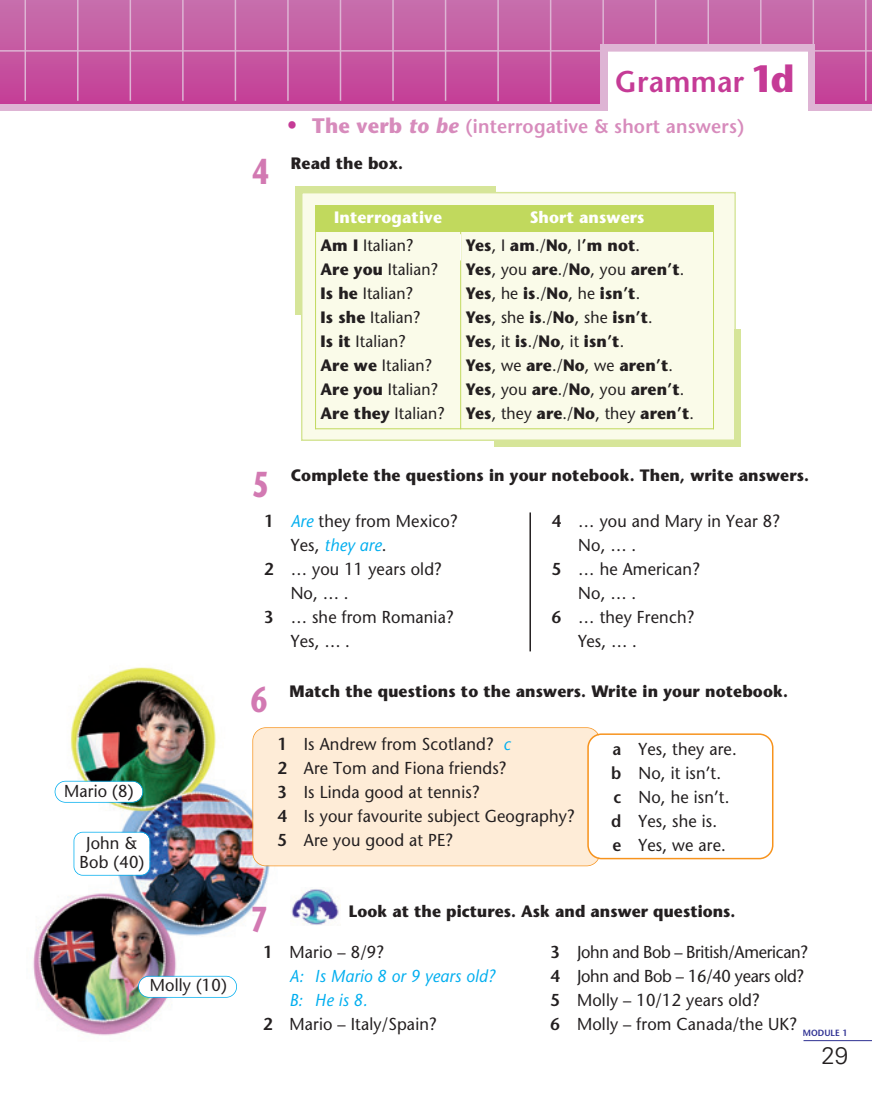
<style>
.page{position:relative;width:872px;height:1106px;background:#fff}
.page>*{position:absolute;margin:0;border:0;box-sizing:border-box;transform-origin:0 0}
.t1{font:700 36px "Stone Sans Std";color:#d279b2;scale:.7 1}
.t2{font:600 30px "Stone Sans Std";letter-spacing:.01em;color:#c53b96;scale:.95 1}
.t3{font:300 24px "Univers LT Std";color:#231f20}
.t4{font:600 19.5px "Stone Sans Std";letter-spacing:.01em;color:#d78bbc;scale:.95 1}
.t5{font:500 17.25px/24px "Stone Sans Std";letter-spacing:.01em;color:#231f20;scale:.95 1}
.t6{font:500 17.25px/24px "Stone Sans Std";letter-spacing:-.02em;color:#231f20;scale:.95 1}
.t7{font:italic 500 17.25px "Stone Sans Std";letter-spacing:.01em;color:#00aeef;scale:.95 1}
.t8{font:700 16.5px/24px "Stone Sans Std";letter-spacing:.01em;color:#231f20;scale:.95 1}
.t9{font:500 16.5px/24px "Stone Sans Std";letter-spacing:.01em;color:#231f20;scale:.95 1}
.t10{font:700 16.5px "Stone Sans Std";letter-spacing:.01em;color:#fff;scale:.95 1}
.t11{font:600 9px "Stone Sans Std";letter-spacing:.01em;color:#2e3092;scale:.95 1}
.s1{font-weight:700;font-size:37.5px}
.s2{font-family:"Helvetica LT Std";font-weight:900;font-size:22.5px;color:#c53b96}
.s3{font-weight:700;font-size:21px}
.s4{font-weight:700;font-style:italic;font-size:21px}
.s5{font-weight:700}
.s6{font-weight:500}
.s7{font-weight:600}
.s8{font-style:italic;color:#00aeef}
.s9{font-style:normal;color:#231f20}
</style>
<div class="page">
<hr style="left:803px;top:1040px;width:69px;height:1px;background:#2e3092">
<div style="left:0;top:39px;width:872px;height:72px;background:#deb4d4"></div>
<div style="left:0;top:0;width:872px;height:103px;background:linear-gradient(to bottom,#c771ad,#c54097)"></div>
<hr style="left:25px;top:0;width:1px;height:101px;background:#deb4d4">
<hr style="left:77px;top:0;width:2px;height:101px;background:#deb4d4">
<hr style="left:130px;top:0;width:1px;height:101px;background:#deb4d4">
<hr style="left:182px;top:0;width:2px;height:101px;background:#deb4d4">
<hr style="left:235px;top:0;width:1px;height:101px;background:#deb4d4">
<hr style="left:287px;top:0;width:2px;height:101px;background:#deb4d4">
<hr style="left:340px;top:0;width:1px;height:101px;background:#deb4d4">
<hr style="left:392px;top:0;width:2px;height:101px;background:#deb4d4">
<hr style="left:445px;top:0;width:1px;height:101px;background:#deb4d4">
<hr style="left:497px;top:0;width:2px;height:101px;background:#deb4d4">
<hr style="left:550px;top:0;width:1px;height:102px;background:#deb4d4">
<hr style="left:602px;top:0;width:2px;height:101px;background:#deb4d4">
<hr style="left:655px;top:0;width:1px;height:101px;background:#deb4d4">
<hr style="left:707px;top:0;width:2px;height:45px;background:#deb4d4">
<hr style="left:760px;top:0;width:1px;height:44px;background:#deb4d4">
<hr style="left:812px;top:0;width:2px;height:48px;background:#deb4d4">
<hr style="left:865px;top:0;width:1px;height:101px;background:#deb4d4">
<div style="left:600px;top:45px;width:215px;height:61px;background:#deb4d4"></div>
<div style="left:608px;top:52px;width:200px;height:61px;background:#fff"></div>
<hr style="left:0;top:50px;width:872px;height:2px;background:#deb4d4">
<img style="left:33px;top:667px;width:250px;height:369px">
<div style="left:55px;top:782px;width:87px;height:20px;background:#fff;border-radius:10px"></div>
<div style="left:55px;top:781px;width:88px;height:22px;border:2px solid #00aeef;border-radius:11px"></div>
<div style="left:139px;top:977px;width:97px;height:20px;background:#fff;border-radius:10px"></div>
<div style="left:138px;top:976px;width:99px;height:22px;border:2px solid #00aeef;border-radius:11px"></div>
<div style="left:74px;top:833px;width:76px;height:42px;background:#fff;border-radius:9px"></div>
<div style="left:74px;top:832px;width:76px;height:44px;border:2px solid #00aeef;border-radius:9px"></div>
<img style="left:291px;top:889px;width:50px;height:36px">
<div style="left:253px;top:728px;width:346px;height:138px;background:#feecd7;border-radius:13px"></div>
<div style="left:252px;top:727px;width:348px;height:139px;border:2px solid #f7931d;border-radius:14px"></div>
<svg style="left:587px;top:733px;width:186px;height:126px"></svg>
<div style="left:295px;top:186px;width:201px;height:129px;background:#d6e599"></div>
<div style="left:494px;top:329px;width:246px;height:117px;background:#d6e599"></div>
<div style="left:302px;top:193px;width:432px;height:246px;background:#fafbe9"></div>
<div style="left:301px;top:192px;width:435px;height:249px;border:2px solid #d6e599"></div>
<div style="left:315px;top:205px;width:146px;height:27px;background:#c1d95d"></div>
<div style="left:461px;top:205px;width:253px;height:27px;background:#c1d95d"></div>
<hr style="left:315px;top:205px;width:1px;height:224px;background:#c1d95d">
<hr style="left:460px;top:205px;width:1px;height:224px;background:#c1d95d">
<hr style="left:713px;top:205px;width:1px;height:224px;background:#c1d95d">
<hr style="left:315px;top:428px;width:399px;height:1px;background:#c1d95d">
<svg style="left:460px;top:234px;width:1px;height:26px"></svg>
<hr style="left:529px;top:512px;width:2px;height:139px;background:#231f20">
<p class="t5" style="left:64px;top:781px;width:75px">Mario (8)</p>
<p class="t5" style="left:80px;top:835px;width:70px;line-height:19.5px;text-align:center">John &amp;<br>Bob (40)</p>
<p class="t5" style="left:150px;top:974px;width:83px">Molly (10)</p>
<h2 class="t2" style="left:615px;top:70px;width:190px">Grammar <span class="s1">1d</span></h2>
<p class="t4" style="left:287px;top:118px;width:483px"><span class="s2">•</span> <span class="s3">The verb</span> <span class="s4">to be</span> (interrogative &amp; short answers)</p>
<h1 class="t1" style="left:253px;top:158px;width:24px">4</h1>
<p class="t8" style="left:291px;top:153px;width:120px">Read the box.</p>
<p class="t10" style="left:334px;top:211px;width:115px">Interrogative</p>
<p class="t10" style="left:530px;top:211px;width:122px">Short answers</p>
<p class="t9" style="left:320px;top:235px;width:132px"><span class="s5">Am I</span> Italian?<br><span class="s5">Are you</span> Italian?<br><span class="s5">Is he</span> Italian?<br><span class="s5">Is she</span> Italian?<br><span class="s5">Is it</span> Italian?<br><span class="s5">Are we</span> Italian?<br><span class="s5">Are you</span> Italian?<br><span class="s5">Are they</span> Italian?</p>
<p class="t8" style="left:466px;top:235px;width:242px">Yes<span class="s6">, I</span> am<span class="s6">./</span>No<span class="s6">, I</span>’m not<span class="s6">.<br></span>Yes<span class="s6">, you</span> are<span class="s6">./</span>No<span class="s6">, you</span> aren’t<span class="s6">.<br></span>Yes<span class="s6">, he</span> is<span class="s6">./</span>No<span class="s6">, he</span> isn’t<span class="s6">.<br></span>Yes<span class="s6">, she</span> is<span class="s6">./</span>No<span class="s6">, she</span> isn’t<span class="s6">.<br></span>Yes<span class="s6">, it</span> is<span class="s6">./</span>No<span class="s6">, it</span> isn’t<span class="s6">.<br></span>Yes<span class="s6">, we</span> are<span class="s6">./</span>No<span class="s6">, we</span> aren’t<span class="s6">.<br></span>Yes<span class="s6">, you</span> are<span class="s6">./</span>No<span class="s6">, you</span> aren’t<span class="s6">.<br></span>Yes<span class="s6">, they</span> are<span class="s6">./</span>No<span class="s6">, they</span> aren’t<span class="s6">.</span></p>
<h1 class="t1" style="left:252px;top:470px;width:24px">5</h1>
<p class="t8" style="left:291px;top:465px;width:547px">Complete the questions in your notebook. Then, write answers.</p>
<p class="t5" style="left:264px;top:511px;width:205px"><span class="s7">1</span> <span class="s8">Are</span> they from Mexico?</p>
<p class="t7" style="left:291px;top:538px;width:102px"><span class="s9">Yes,</span> they are<span class="s9">.</span></p>
<p class="t5" style="left:264px;top:559px;width:188px"><span class="s7">2</span> … you 11 years old?</p>
<p class="t5" style="left:291px;top:583px;width:62px">No, … .</p>
<p class="t5" style="left:264px;top:607px;width:201px"><span class="s7">3</span> … she from Romania?</p>
<p class="t5" style="left:291px;top:631px;width:64px">Yes, … .</p>
<p class="t5" style="left:552px;top:511px;width:242px"><span class="s7">4</span> … you and Mary in Year 8?</p>
<p class="t5" style="left:578px;top:535px;width:62px">No, … .</p>
<p class="t5" style="left:552px;top:559px;width:157px"><span class="s7">5</span> … he American?</p>
<p class="t5" style="left:578px;top:583px;width:62px">No, … .</p>
<p class="t5" style="left:552px;top:607px;width:152px"><span class="s7">6</span> … they French?</p>
<p class="t5" style="left:578px;top:630px;width:63px">Yes, … .</p>
<h1 class="t1" style="left:251px;top:686px;width:24px">6</h1>
<p class="t8" style="left:289px;top:681px;width:526px">Match the questions to the answers. Write in your notebook.</p>
<p class="t5" style="left:277px;top:734px;width:315px"><span class="s7">1</span> Is Andrew from Scotland? <span class="s8">c<br></span><span class="s7">2</span> Are Tom and Fiona friends?<br><span class="s7">3</span> Is Linda good at tennis?<br><span class="s7">4</span> Is your favourite subject Geography?<br><span class="s7">5</span> Are you good at PE?</p>
<p class="t5" style="left:611px;top:738px;width:134px"><span class="s7">a</span> Yes, they are. <span class="s7">b</span> No, it isn’t.<br><span class="s7">c</span> No, he isn’t. <span class="s7">d</span> Yes, she is.<br><span class="s7">e</span> Yes, we are.</p>
<h1 class="t1" style="left:251px;top:906px;width:24px">7</h1>
<p class="t8" style="left:349px;top:901px;width:409px">Look at the pictures. Ask and answer questions.</p>
<p class="t5" style="left:263px;top:942px;width:129px"><span class="s7">1</span> Mario – 8/9?</p>
<p class="t7" style="left:289px;top:969px;width:218px">A: Is Mario 8 or 9 years old?</p>
<p class="t7" style="left:289px;top:993px;width:84px">B: He is 8.</p>
<p class="t5" style="left:263px;top:1014px;width:184px"><span class="s7">2</span> Mario – Italy/Spain?</p>
<p class="t6" style="left:550px;top:942px;width:273px"><span class="s7">3</span> John and Bob – British/American?<br><span class="s7">4</span> John and Bob – 16/40 years old?<br><span class="s7">5</span> Molly – 10/12 years old?<br><span class="s7">6</span> Molly – from Canada/the UK?</p>
<p class="t11" style="left:803px;top:1029px;width:48px">MODULE 1</p>
<h3 class="t3" style="left:821px;top:1047px;width:28px">29</h3>
</div>
